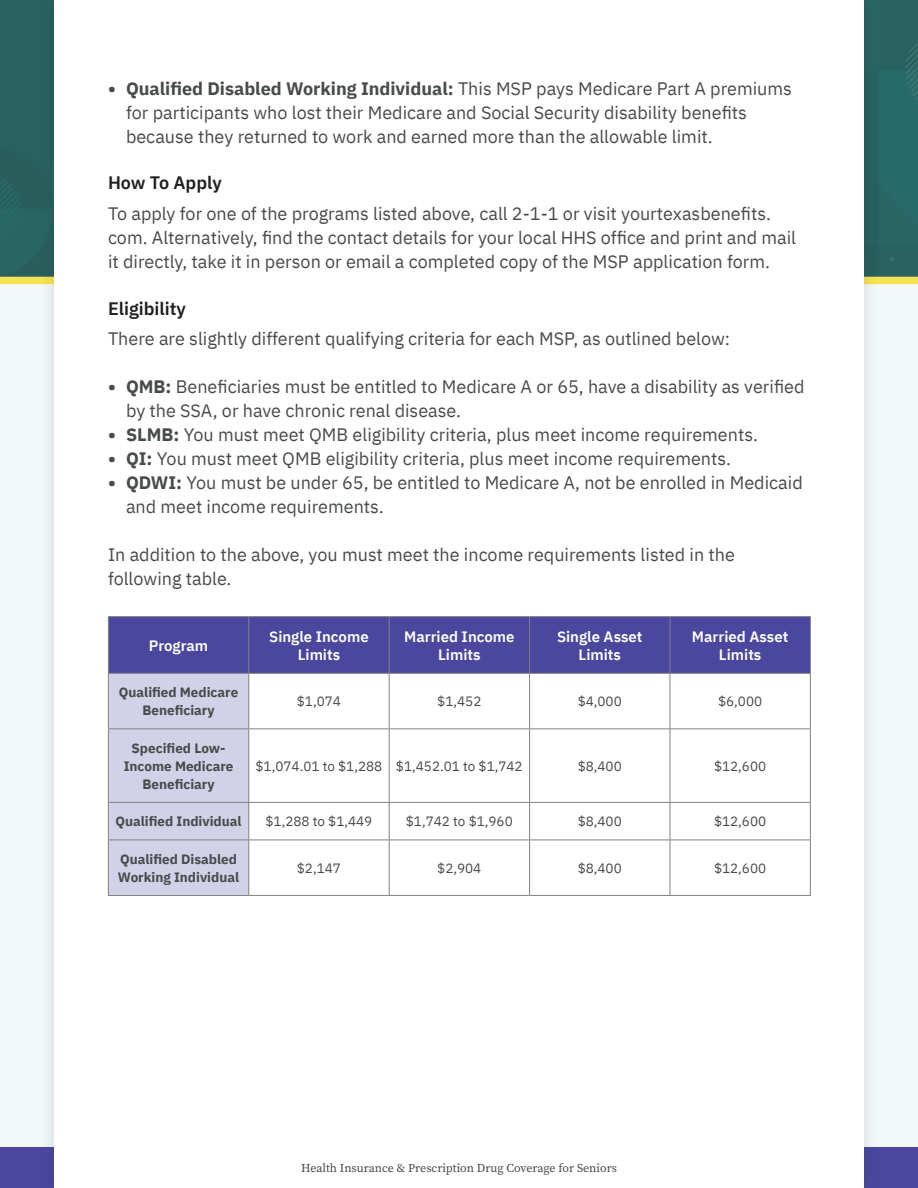
<style>
.page{position:relative;width:918px;height:1188px;background:#f2f7f9}
.page>*{position:absolute;margin:0;border:0;box-sizing:border-box;transform-origin:0 0}
.t1{font:18px/24px "IBM Plex Sans";color:#474b49}
.t2{font:600 18px "IBM Plex Sans";color:#231f20}
.t3{font:600 15px/18px "IBM Plex Sans";color:#fff;text-align:center}
.t4{font:13.5px "IBM Plex Sans";color:#474b49}
.t5{font:700 13.5px/18px "IBM Plex Sans";color:#474b49;text-align:center}
.t6{font:12px "Source Serif Pro";color:#474b49}
.s1{font-weight:700}
</style>
<div class="page">
<div style="left:0;top:0;width:918px;height:280px;background:#2d6361"></div>
<div style="left:0;top:277px;width:918px;height:7px;background:#f5e353"></div>
<div style="left:0;top:1148px;width:918px;height:40px;background:#4b479f"></div>
<div style="left:39px;top:0;width:841px;height:1188px;background:#231f20;opacity:.15"></div>
<div style="left:54px;top:0;width:810px;height:1188px;background:#fff"></div>
<svg style="left:109px;top:617px;width:701px;height:278px"></svg>
<hr style="left:248px;top:617px;width:1px;height:56px;background:#808284">
<hr style="left:389px;top:617px;width:1px;height:56px;background:#808284">
<hr style="left:529px;top:617px;width:1px;height:56px;background:#808284">
<hr style="left:670px;top:617px;width:1px;height:56px;background:#808284">
<hr style="left:389px;top:674px;width:1px;height:54px;background:#808284">
<hr style="left:529px;top:674px;width:1px;height:54px;background:#808284">
<hr style="left:670px;top:674px;width:1px;height:54px;background:#808284">
<hr style="left:108px;top:728px;width:141px;height:1px;background:#808284">
<hr style="left:249px;top:728px;width:140px;height:1px;background:#808284">
<hr style="left:389px;top:728px;width:141px;height:1px;background:#808284">
<hr style="left:389px;top:729px;width:1px;height:73px;background:#808284">
<hr style="left:530px;top:728px;width:140px;height:1px;background:#808284">
<hr style="left:529px;top:729px;width:1px;height:73px;background:#808284">
<hr style="left:670px;top:728px;width:141px;height:1px;background:#808284">
<hr style="left:670px;top:729px;width:1px;height:73px;background:#808284">
<hr style="left:108px;top:802px;width:141px;height:1px;background:#808284">
<hr style="left:249px;top:802px;width:140px;height:1px;background:#808284">
<hr style="left:389px;top:802px;width:141px;height:1px;background:#808284">
<hr style="left:389px;top:803px;width:1px;height:37px;background:#808284">
<hr style="left:530px;top:802px;width:140px;height:1px;background:#808284">
<hr style="left:529px;top:803px;width:1px;height:37px;background:#808284">
<hr style="left:670px;top:802px;width:141px;height:1px;background:#808284">
<hr style="left:670px;top:803px;width:1px;height:37px;background:#808284">
<hr style="left:108px;top:840px;width:141px;height:1px;background:#808284">
<hr style="left:249px;top:840px;width:140px;height:1px;background:#808284">
<hr style="left:389px;top:840px;width:141px;height:1px;background:#808284">
<hr style="left:389px;top:840px;width:1px;height:55px;background:#808284">
<hr style="left:530px;top:840px;width:140px;height:1px;background:#808284">
<hr style="left:529px;top:840px;width:1px;height:55px;background:#808284">
<hr style="left:670px;top:840px;width:141px;height:1px;background:#808284">
<hr style="left:670px;top:840px;width:1px;height:55px;background:#808284">
<hr style="left:810px;top:674px;width:1px;height:54px;background:#808284">
<hr style="left:810px;top:729px;width:1px;height:73px;background:#808284">
<hr style="left:810px;top:803px;width:1px;height:37px;background:#808284">
<hr style="left:810px;top:840px;width:1px;height:55px;background:#808284">
<hr style="left:249px;top:895px;width:140px;height:1px;background:#808284">
<hr style="left:389px;top:895px;width:141px;height:1px;background:#808284">
<hr style="left:530px;top:895px;width:140px;height:1px;background:#808284">
<hr style="left:670px;top:895px;width:141px;height:1px;background:#808284">
<hr style="left:108px;top:616px;width:141px;height:1px;background:#808284">
<hr style="left:108px;top:617px;width:1px;height:56px;background:#808284">
<hr style="left:249px;top:616px;width:140px;height:1px;background:#808284">
<hr style="left:389px;top:616px;width:141px;height:1px;background:#808284">
<hr style="left:530px;top:616px;width:140px;height:1px;background:#808284">
<hr style="left:670px;top:616px;width:141px;height:1px;background:#808284">
<hr style="left:810px;top:617px;width:1px;height:56px;background:#808284">
<hr style="left:249px;top:673px;width:140px;height:1px;background:#808284">
<hr style="left:389px;top:673px;width:141px;height:1px;background:#808284">
<hr style="left:530px;top:673px;width:140px;height:1px;background:#808284">
<hr style="left:670px;top:673px;width:141px;height:1px;background:#808284">
<hr style="left:108px;top:673px;width:141px;height:1px;background:#808284">
<hr style="left:108px;top:674px;width:1px;height:54px;background:#808284">
<hr style="left:248px;top:674px;width:1px;height:54px;background:#808284">
<hr style="left:108px;top:729px;width:1px;height:73px;background:#808284">
<hr style="left:248px;top:729px;width:1px;height:73px;background:#808284">
<hr style="left:108px;top:803px;width:1px;height:37px;background:#808284">
<hr style="left:248px;top:803px;width:1px;height:37px;background:#808284">
<hr style="left:108px;top:840px;width:1px;height:55px;background:#808284">
<hr style="left:248px;top:840px;width:1px;height:55px;background:#808284">
<hr style="left:108px;top:895px;width:141px;height:1px;background:#808284">
<p class="t1" style="left:126px;top:75px;width:668px;text-indent:-18px"><span class="s1">• Qualified Disabled Working Individual:</span> This MSP pays Medicare Part A premiums for participants who lost their Medicare and Social Security disability benefits because they returned to work and earned more than the allowable limit.</p>
<p class="t2" style="left:108px;top:169px;width:115px">How To Apply</p>
<p class="t1" style="left:108px;top:200px;width:690px">To apply for one of the programs listed above, call 2-1-1 or visit yourtexasbenefits. com. Alternatively, find the contact details for your local HHS office and print and mail it directly, take it in person or email a completed copy of the MSP application form.</p>
<p class="t2" style="left:108px;top:294px;width:80px">Eligibility</p>
<p class="t1" style="left:108px;top:326px;width:624px">There are slightly different qualifying criteria for each MSP, as outlined below:</p>
<p class="t1" style="left:126px;top:374px;width:680px;text-indent:-18px"><span class="s1">• QMB:</span> Beneficiaries must be entitled to Medicare A or 65, have a disability as verified by the SSA, or have chronic renal disease.</p>
<p class="t1" style="left:108px;top:422px;width:651px"><span class="s1">• SLMB:</span> You must meet QMB eligibility criteria, plus meet income requirements.</p>
<p class="t1" style="left:108px;top:446px;width:625px"><span class="s1">• QI:</span> You must meet QMB eligibility criteria, plus meet income requirements.</p>
<p class="t1" style="left:126px;top:470px;width:678px;text-indent:-18px"><span class="s1">• QDWI:</span> You must be under 65, be entitled to Medicare A, not be enrolled in Medicaid and meet income requirements.</p>
<p class="t1" style="left:108px;top:542px;width:628px">In addition to the above, you must meet the income requirements listed in the following table.</p>
<p class="t3" style="left:149px;top:635px;width:61px">Program</p>
<p class="t3" style="left:269px;top:626px;width:101px">Single Income<br>Limits</p>
<p class="t3" style="left:404px;top:626px;width:112px">Married Income<br>Limits</p>
<p class="t3" style="left:557px;top:626px;width:87px">Single Asset<br>Limits</p>
<p class="t3" style="left:692px;top:626px;width:98px">Married Asset<br>Limits</p>
<p class="t5" style="left:119px;top:682px;width:121px">Qualified Medicare<br>Beneficiary</p>
<p class="t4" style="left:297px;top:691px;width:46px">$1,074</p>
<p class="t4" style="left:437px;top:691px;width:46px">$1,452</p>
<p class="t4" style="left:578px;top:691px;width:46px">$4,000</p>
<p class="t4" style="left:718px;top:691px;width:46px">$6,000</p>
<p class="t5" style="left:124px;top:738px;width:111px">Specified Low-<br>Income Medicare<br>Beneficiary</p>
<p class="t4" style="left:256px;top:756px;width:269px">$1,074.01 to $1,288 $1,452.01 to $1,742</p>
<p class="t4" style="left:578px;top:756px;width:46px">$8,400</p>
<p class="t4" style="left:714px;top:756px;width:54px">$12,600</p>
<p class="t5" style="left:115px;top:812px;width:128px">Qualified Individual</p>
<p class="t4" style="left:266px;top:811px;width:108px">$1,288 to $1,449</p>
<p class="t4" style="left:406px;top:811px;width:108px">$1,742 to $1,960</p>
<p class="t4" style="left:578px;top:811px;width:46px">$8,400</p>
<p class="t4" style="left:714px;top:811px;width:54px">$12,600</p>
<p class="t5" style="left:118px;top:849px;width:123px;text-align:left">Qualified Disabled<br>Working Individual</p>
<p class="t4" style="left:297px;top:858px;width:46px">$2,147</p>
<p class="t4" style="left:437px;top:858px;width:46px">$2,904</p>
<p class="t4" style="left:578px;top:858px;width:46px">$8,400</p>
<p class="t4" style="left:714px;top:858px;width:54px">$12,600</p>
<p class="t6" style="left:301px;top:1160px;width:317px">Health Insurance &amp; Prescription Drug Coverage for Seniors</p>
</div>
